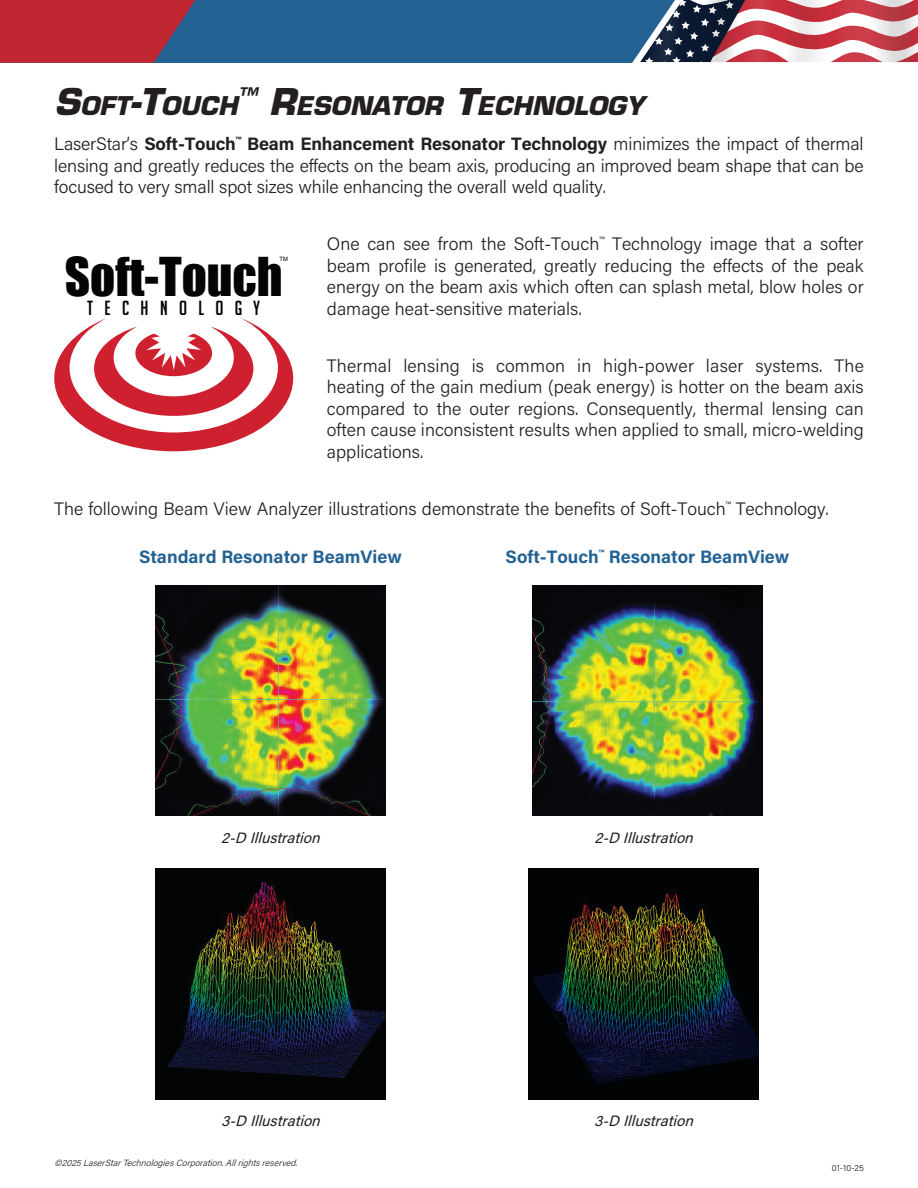
<style>
.page{position:relative;width:918px;height:1188px;background:#fff}
.page>*{position:absolute;margin:0;border:0;box-sizing:border-box;transform-origin:0 0}
.t1{font:49.2px "Impact";color:#040503}
.t2{font:italic 700 25.2px "Eurostile LT Std";color:#231f20}
.t3{font:19.95px "Big Noodle Titling";letter-spacing:.57em;color:#040503}
.t4{font:300 18px/21.6px "Acumin Pro";color:#231f20;text-align:justify}
.t5{font:700 18px "Acumin Pro";color:#236293}
.t6{font:italic 15px "Acumin Pro";color:#231f20}
.t7{font:italic 300 9px "Acumin Pro";color:#231f20}
.t8{font:300 9px "Acumin Pro";color:#231f20}
.t9{font:6px "Arial";color:#040503}
.s1{font-size:36px}
.s2{font-weight:700}
</style>
<div class="page">
<div style="left:0;top:0;width:918px;height:62px;background:#236293"></div>
<svg style="left:623px;top:0;width:295px;height:63px;background:#a37a88"></svg>
<svg style="left:0;top:0;width:195px;height:62px;background:#b22b3b"></svg>
<img style="left:532px;top:586px;width:231px;height:230px">
<img style="left:528px;top:869px;width:231px;height:230px">
<img style="left:155px;top:586px;width:231px;height:230px">
<img style="left:155px;top:869px;width:231px;height:230px">
<svg style="left:54px;top:318px;width:239px;height:133px"></svg>
<h2 class="t2" style="left:54px;top:90px;width:591px"><span class="s1">S</span>OFT<span class="s1">-T</span>OUCH<sup>™</sup> <span class="s1">R</span>ESONATOR <span class="s1">T</span>ECHNOLOGY</h2>
<p class="t4" style="left:54px;top:132px;width:811px">LaserStar’s <span class="s2">Soft-Touch</span><sup>™</sup> <span class="s2">Beam Enhancement Resonator Technology</span> minimizes the impact of thermal lensing and greatly reduces the effects on the beam axis, producing an improved beam shape that can be focused to very small spot sizes while enhancing the overall weld quality.</p>
<p class="t4" style="left:327px;top:232px;width:538px">One can see from the Soft-Touch<sup>™</sup> Technology image that a softer beam profile is generated, greatly reducing the effects of the peak energy on the beam axis which often can splash metal, blow holes or damage heat-sensitive materials.</p>
<p class="t4" style="left:327px;top:354px;width:538px">Thermal lensing is common in high-power laser systems. The heating of the gain medium (peak energy) is hotter on the beam axis compared to the outer regions. Consequently, thermal lensing can often cause inconsistent results when applied to small, micro-welding applications.</p>
<p class="t4" style="left:54px;top:497px;width:776px">The following Beam View Analyzer illustrations demonstrate the benefits of Soft-Touch<sup>™</sup> Technology.</p>
<h1 class="t1" style="left:65px;top:238px;width:219px">Soft-Touch</h1>
<p class="t3" style="left:87px;top:297px;width:175px">TECHNOLOGY</p>
<p class="t9" style="left:280px;top:255px;width:10px">TM</p>
<p class="t5" style="left:139px;top:544px;width:264px">Standard Resonator BeamView</p>
<p class="t5" style="left:506px;top:544px;width:285px">Soft-Touch<sup>™</sup> Resonator BeamView</p>
<p class="t6" style="left:221px;top:828px;width:105px">2-D Illustration</p>
<p class="t6" style="left:594px;top:828px;width:105px">2-D Illustration</p>
<p class="t6" style="left:221px;top:1111px;width:105px">3-D Illustration</p>
<p class="t7" style="left:55px;top:1156px;width:247px">©2025LaserStarTechnologiesCorporation.Allrightsreserved.</p>
<p class="t6" style="left:594px;top:1111px;width:105px">3-D Illustration</p>
<p class="t8" style="left:832px;top:1161px;width:34px">01-10-25</p>
</div>
